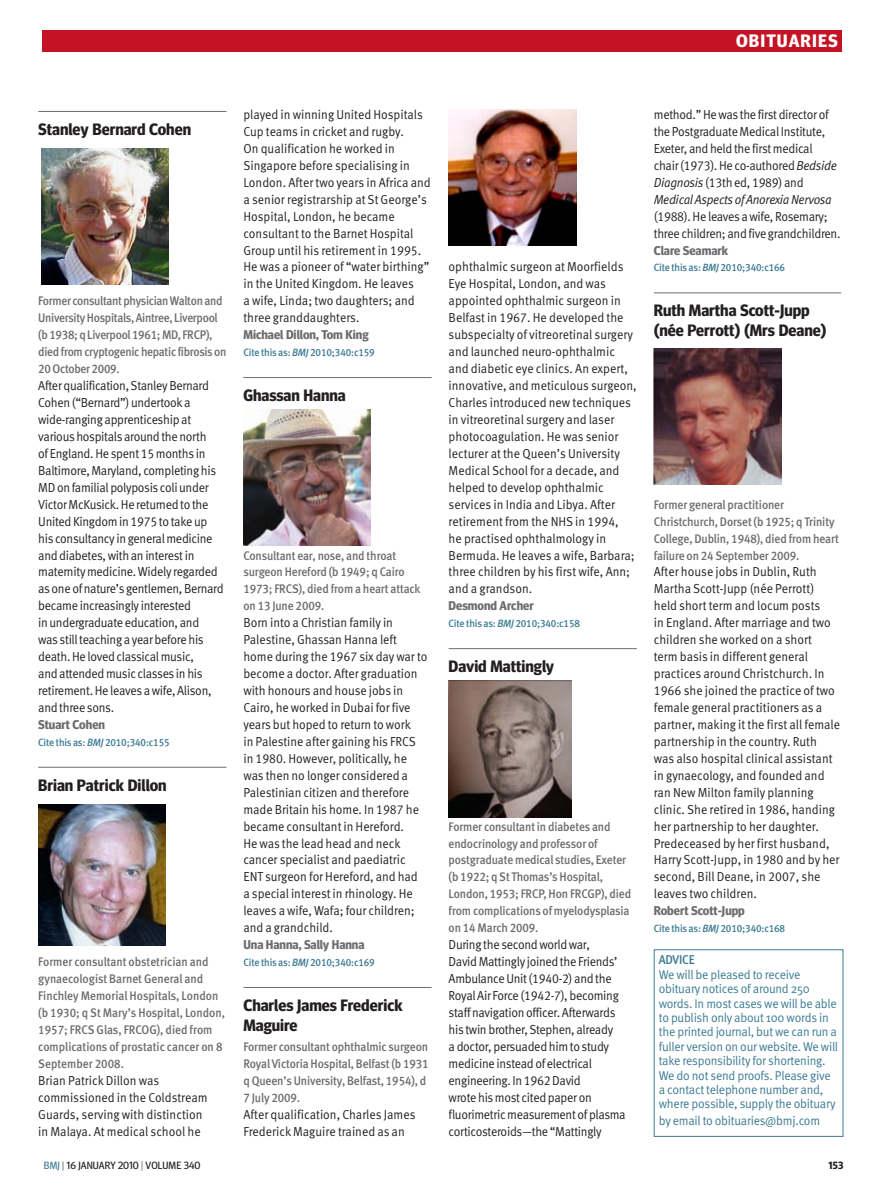
<style>
.page{position:relative;width:893px;height:1191px;background:#fff}
.page>*{position:absolute;margin:0;border:0;box-sizing:border-box;transform-origin:0 0}
.t1{font:700 18px "Meta Headline OT";letter-spacing:.06em;color:#fff}
.obit_head{font:700 16.5px/19.5px "Meta Headline OT";color:#231f20}
.obit_sans_text{font:13.05px/17px "Meta Pro Normal";letter-spacing:-.005em;color:#231f20;scale:.93 1}
.obit_sans_text-2{font:13.05px/17px "Meta Pro Normal";letter-spacing:-.025em;color:#231f20;scale:.93 1}
.author_biog{font:12.75px/14.4px "Meta Pro Normal";letter-spacing:-.02em;color:#3c7b93;scale:.95 1}
.author_biog-2{font:700 12.75px "Meta Headline OT";color:#6c6d70}
.obit_biog{font:12.45px/17px "Meta Medium LF";letter-spacing:-.01em;color:#6c6d70;scale:.93 1}
.Citeline{font:10.5px "Meta Medium LF";letter-spacing:-.015em;color:#3c7b93;scale:.95 1}
.t2{font:10.5px "Meta Headline OT";letter-spacing:.01em;color:#231f20}
.t3{font:700 10.5px "Meta Headline OT";color:#231f20}
.s1{font-style:italic}
.s2{font-family:"Meta Medium LF"}
.s3{color:#3c7b93}
.s4{font-weight:300}
</style>
<div class="page">
<hr style="left:38px;top:111px;width:188px;height:1px;background:#6c6d70">
<hr style="left:38px;top:767px;width:188px;height:1px;background:#6c6d70">
<hr style="left:243px;top:377px;width:189px;height:1px;background:#6c6d70">
<hr style="left:243px;top:987px;width:189px;height:1px;background:#6c6d70">
<hr style="left:449px;top:648px;width:188px;height:1px;background:#6c6d70">
<hr style="left:654px;top:293px;width:187px;height:1px;background:#6c6d70">
<img style="left:654px;top:349px;width:127px;height:136px">
<img style="left:243px;top:409px;width:128px;height:136px">
<img style="left:38px;top:804px;width:128px;height:141px">
<img style="left:41px;top:148px;width:128px;height:137px">
<img style="left:449px;top:109px;width:127px;height:137px">
<img style="left:449px;top:681px;width:123px;height:136px">
<div style="left:43px;top:30px;width:799px;height:21px;background:#c41324"></div>
<p class="t1" style="left:736px;top:30px;width:103px">OBITUARIES</p>
<p class="obit_head" style="left:38px;top:119px;width:154px">Stanley Bernard Cohen</p>
<p class="obit_biog" style="left:38px;top:292px;width:204px">Former consultant physician Walton and University Hospitals, Aintree, Liverpool (b 1938; q Liverpool 1961; MD, FRCP), died from cryptogenic hepatic fibrosis on 20 October 2009.</p>
<p class="obit_sans_text-2" style="left:38px;top:376px;width:201px">After qualification, Stanley Bernard Cohen (“Bernard”) undertook a wide-ranging apprenticeship at various hospitals around the north<br>of England. He spent 15 months in Baltimore, Maryland, completing his MD on familial polyposis coli under Victor McKusick. He returned to the United Kingdom in 1975 to take up his consultancy in general medicine and diabetes, with an interest in maternity medicine. Widely regarded as one of nature’s gentlemen, Bernard became increasingly interested<br>in undergraduate education, and<br>was still teaching a year before his death. He loved classical music,<br>and attended music classes in his retirement. He leaves a wife, Alison, and three sons.</p>
<p class="author_biog-2" style="left:38px;top:717px;width:68px">Stuart Cohen</p>
<p class="Citeline" style="left:38px;top:736px;width:140px">Cite this as: <span class="s1">BMJ</span> 2010;340:c155</p>
<p class="obit_head" style="left:38px;top:775px;width:130px">Brian Patrick Dillon</p>
<p class="obit_biog" style="left:38px;top:953px;width:202px">Former consultant obstetrician and gynaecologist Barnet General and Finchley Memorial Hospitals, London (b 1930; q St Mary’s Hospital, London, 1957; FRCS Glas, FRCOG), died from complications of prostatic cancer on 8<br>September 2008.</p>
<p class="obit_sans_text" style="left:38px;top:1070px;width:184px">Brian Patrick Dillon was commissioned in the Coldstream<br>Guards, serving with distinction in Malaya. At medical school he</p>
<p class="obit_sans_text" style="left:243px;top:105px;width:203px">played in winning United Hospitals<br>Cup teams in cricket and rugby.<br>On qualification he worked in<br>Singapore before specialising in<br>London. After two years in Africa and a senior registrarship at St George’s<br>Hospital, London, he became consultant to the Barnet Hospital<br>Group until his retirement in 1995.<br>He was a pioneer of “water birthing” in the United Kingdom. He leaves<br>a wife, Linda; two daughters; and three granddaughters.</p>
<p class="author_biog-2" style="left:243px;top:327px;width:127px">Michael Dillon, Tom King</p>
<p class="Citeline" style="left:243px;top:346px;width:140px">Cite this as: <span class="s1">BMJ</span> 2010;340:c159</p>
<p class="obit_head" style="left:243px;top:385px;width:104px">Ghassan Hanna</p>
<p class="obit_biog" style="left:243px;top:546px;width:192px">Consultant ear, nose, and throat surgeon Hereford (b 1949; q Cairo<br>1973; FRCS), died from a heart attack on 13 June 2009.</p>
<p class="obit_sans_text" style="left:243px;top:613px;width:199px">Born into a Christian family in<br>Palestine, Ghassan Hanna left home during the 1967 six day war to become a doctor. After graduation with honours and house jobs in<br>Cairo, he worked in Dubai for five years but hoped to return to work<br>in Palestine after gaining his FRCS in 1980. However, politically, he was then no longer considered a<br>Palestinian citizen and therefore made Britain his home. In 1987 he became consultant in Hereford.<br>He was the lead head and neck cancer specialist and paediatric<br>ENT surgeon for Hereford, and had a special interest in rhinology. He leaves a wife, Wafa; four children; and a grandchild.</p>
<p class="author_biog-2" style="left:243px;top:937px;width:123px">Una Hanna, Sally Hanna</p>
<p class="Citeline" style="left:243px;top:956px;width:140px">Cite this as: <span class="s1">BMJ</span> 2010;340:c169</p>
<p class="obit_head" style="left:243px;top:995px;width:161px">Charles James Frederick<br>Maguire</p>
<p class="obit_biog" style="left:243px;top:1038px;width:201px">Former consultant ophthalmic surgeon Royal Victoria Hospital, Belfast (b 1931 q Queen’s University, Belfast, 1954), d 7 July 2009.</p>
<p class="obit_sans_text" style="left:243px;top:1104px;width:187px">After qualification, Charles James<br>Frederick Maguire trained as an</p>
<p class="obit_sans_text" style="left:449px;top:258px;width:204px">ophthalmic surgeon at Moorfields Eye Hospital, London, and was appointed ophthalmic surgeon in Belfast in 1967. He developed the subspecialty of vitreoretinal surgery and launched neuro-ophthalmic and diabetic eye clinics. An expert, innovative, and meticulous surgeon, Charles introduced new techniques in vitreoretinal surgery and laser photocoagulation. He was senior lecturer at the Queen’s University Medical School for a decade, and helped to develop ophthalmic services in India and Libya. After retirement from the NHS in 1994,<br>he practised ophthalmology in Bermuda. He leaves a wife, Barbara; three children by his first wife, Ann; and a grandson.</p>
<p class="author_biog-2" style="left:449px;top:598px;width:87px">Desmond Archer</p>
<p class="Citeline" style="left:449px;top:617px;width:140px">Cite this as: <span class="s1">BMJ</span> 2010;340:c158</p>
<p class="obit_head" style="left:449px;top:656px;width:107px">David Mattingly</p>
<p class="obit_biog" style="left:449px;top:817px;width:198px">Former consultant in diabetes and endocrinology and professor of postgraduate medical studies, Exeter (b 1922; q St Thomas’s Hospital,<br>London, 1953; FRCP, Hon FRCGP), died from complications of myelodysplasia on 14 March 2009.</p>
<p class="obit_sans_text-2" style="left:449px;top:935px;width:192px">During the second world war,<br>David Mattingly joined the Friends’ Ambulance Unit (1940-2) and the Royal Air Force (1942-7), becoming staff navigation officer. Afterwards his twin brother, Stephen, already<br>a doctor, persuaded him to study medicine instead of electrical engineering. In 1962 David<br>wrote his most cited paper on fluorimetric measurement of plasma corticosteroids—the “Mattingly</p>
<p class="obit_sans_text-2" style="left:654px;top:105px;width:202px">method.” He was the first director of the Postgraduate Medical Institute, Exeter, and held the first medical chair (1973). He co-authored <span class="s1">Bedside Diagnosis</span> (13th ed, 1989) and <span class="s1">Medical Aspects of Anorexia Nervosa </span>(1988). He leaves a wife, Rosemary; three children; and five grandchildren.</p>
<p class="author_biog-2" style="left:654px;top:242px;width:76px">Clare Seamark</p>
<p class="Citeline" style="left:654px;top:262px;width:140px">Cite this as: <span class="s1">BMJ</span> 2010;340:c166</p>
<p class="obit_head" style="left:654px;top:300px;width:174px">Ruth Martha Scott-Jupp (née Perrott) (Mrs Deane)</p>
<p class="obit_biog" style="left:654px;top:496px;width:201px">Former general practitioner Christchurch, Dorset (b 1925; q Trinity College, Dublin, 1948), died from heart failure on 24 September 2009.</p>
<p class="obit_sans_text" style="left:654px;top:562px;width:202px">After house jobs in Dublin, Ruth<br>Martha Scott-Jupp (née Perrott) held short term and locum posts<br>in England. After marriage and two children she worked on a short<br>term basis in different general practices around Christchurch. In<br>1966 she joined the practice of two female general practitioners as a partner, making it the first all female partnership in the country. Ruth was also hospital clinical assistant in gynaecology, and founded and ran New Milton family planning clinic. She retired in 1986, handing her partnership to her daughter.<br>Predeceased by her first husband,<br>Harry Scott-Jupp, in 1980 and by her second, Bill Deane, in 2007, she leaves two children.</p>
<p class="author_biog-2" style="left:654px;top:903px;width:93px">Robert Scott-Jupp</p>
<p class="Citeline" style="left:654px;top:922px;width:140px">Cite this as: <span class="s1">BMJ</span> 2010;340:c168</p>
<p class="author_biog" style="left:659px;top:952px;width:190px"><span class="s2">Advice<br></span>We will be pleased to receive obituary notices of around 250 words. In most cases we will be able to publish only about 100 words in the printed journal, but we can run a fuller version on our website. We will take responsibility for shortening.<br>We do not send proofs. Please give a contact telephone number and, where possible, supply the obituary</p>
<p class="author_biog" style="left:659px;top:1112px;width:171px">by email to obituaries@bmj.com</p>
<p class="t2" style="left:44px;top:1159px;width:158px"><span class="s3">BMJ</span> <span class="s4">|</span> 16 JANUARY 2010 <span class="s4">|</span> VOLUME 340</p>
<p class="t3" style="left:829px;top:1159px;width:16px">153</p>
</div>
